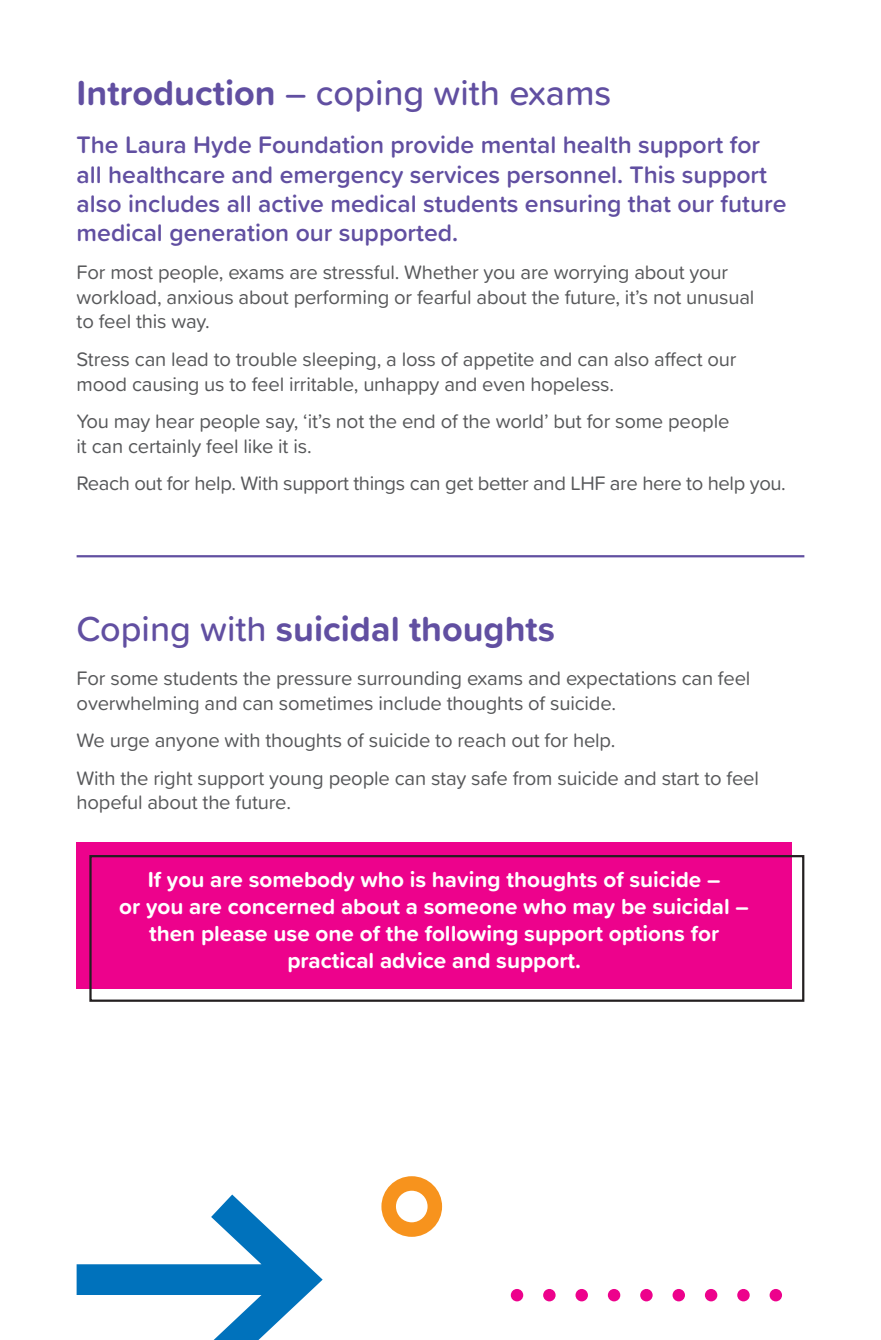
<style>
.page{position:relative;width:881px;height:1340px;background:#fff}
.page>*{position:absolute;margin:0;border:0;box-sizing:border-box;transform-origin:0 0}
.Heading{font:500 36px "Proxima Soft";color:#614fa1}
.Heading-2{font:700 36px "Proxima Soft";color:#614fa1}
.Intro_copy{font:600 24.75px/29.2px "Proxima Soft";color:#614fa1}
.t1{font:700 22.5px/27px "Proxima Soft";color:#fff;text-align:center}
.Body_copy{font:20.25px/24.8px "Proxima Soft";letter-spacing:-.01em;color:#57585a}
.s1{font-weight:700}
.s2{font-weight:500}
</style>
<div class="page">
<div style="left:77px;top:842px;width:714px;height:147px;background:#ed028c"></div>
<div style="left:89px;top:855px;width:715px;height:146px;border:2px solid #231f20"></div>
<hr style="left:77px;top:555px;width:727px;height:2px;background:#614fa1">
<svg style="left:77px;top:1194px;width:245px;height:145px"></svg>
<svg style="left:510px;top:1288px;width:13px;height:13px"></svg>
<div style="left:543px;top:1288px;width:12px;height:13px;background:#ed028c;border-radius:50%"></div>
<div style="left:575px;top:1288px;width:12px;height:13px;background:#ed028c;border-radius:50%"></div>
<svg style="left:607px;top:1288px;width:13px;height:13px"></svg>
<div style="left:640px;top:1288px;width:12px;height:13px;background:#ed028c;border-radius:50%"></div>
<div style="left:672px;top:1288px;width:12px;height:13px;background:#ed028c;border-radius:50%"></div>
<svg style="left:704px;top:1288px;width:13px;height:13px"></svg>
<div style="left:737px;top:1288px;width:12px;height:13px;background:#ed028c;border-radius:50%"></div>
<div style="left:769px;top:1288px;width:12px;height:13px;background:#ed028c;border-radius:50%"></div>
<svg style="left:381px;top:1176px;width:61px;height:60px"></svg>
<p class="Heading" style="left:77px;top:66px;width:536px"><span class="s1">Introduction</span> – coping with exams</p>
<p class="Intro_copy" style="left:77px;top:129px;width:711px">The Laura Hyde Foundation provide mental health support for all healthcare and emergency services personnel. This support also includes all active medical students ensuring that our future medical generation our supported.</p>
<p class="Body_copy" style="left:77px;top:258px;width:679px">For most people, exams are stressful. Whether you are worrying about your workload, anxious about performing or fearful about the future, it’s not unusual to feel this way.</p>
<p class="Body_copy" style="left:77px;top:345px;width:661px">Stress can lead to trouble sleeping, a loss of appetite and can also affect our mood causing us to feel irritable, unhappy and even hopeless.</p>
<p class="Body_copy" style="left:77px;top:408px;width:654px">You may hear people say, ‘it’s not the end of the world’ but for some people it can certainly feel like it is.</p>
<p class="Body_copy" style="left:77px;top:470px;width:710px">Reach out for help. With support things can get better and LHF are here to help you.</p>
<p class="Heading-2" style="left:77px;top:601px;width:479px"><span class="s2">Coping with</span> suicidal thoughts</p>
<p class="Body_copy" style="left:77px;top:664px;width:675px">For some students the pressure surrounding exams and expectations can feel overwhelming and can sometimes include thoughts of suicide.</p>
<p class="Body_copy" style="left:77px;top:727px;width:540px">We urge anyone with thoughts of suicide to reach out for help.</p>
<p class="Body_copy" style="left:77px;top:764px;width:683px">With the right support young people can stay safe from suicide and start to feel hopeful about the future.</p>
<p class="t1" style="left:119px;top:865px;width:631px">If you are somebody who is having thoughts of suicide –<br>or you are concerned about a someone who may be suicidal – then please use one of the following support options for practical advice and support.</p>
</div>
